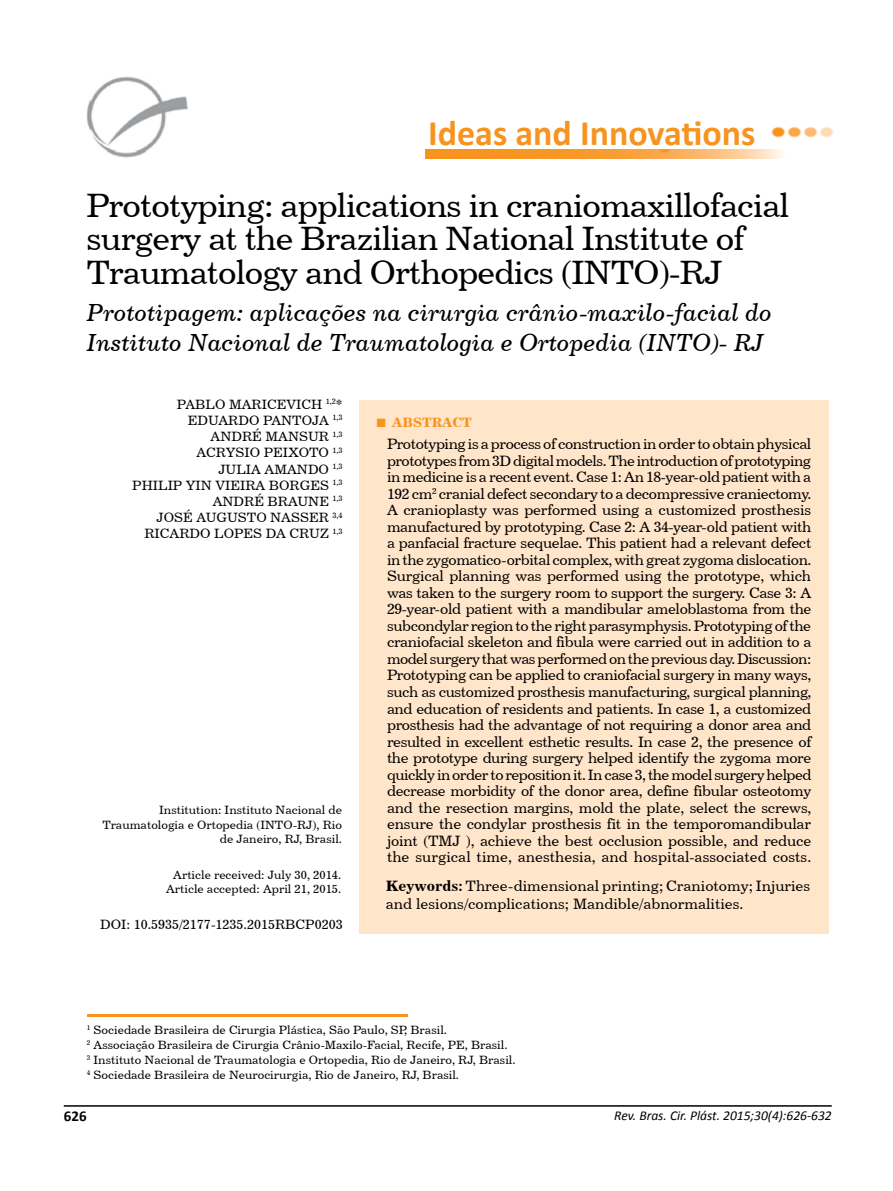
<style>
.page{position:relative;width:893px;height:1191px;background:#fff}
.page>*{position:absolute;margin:0;border:0;box-sizing:border-box;transform-origin:0 0}
.t1{font:700 36px "Calibri";color:#f7941f}
.t2{font:33.75px/33.8px "Century 731 BT Roman A";letter-spacing:-.025em;color:#000}
.t3{font:24.75px/30px "Century 731 BT Italic A";color:#000}
.t4{font:15px/16.5px "Century 731 BT Roman A";color:#000;text-align:justify}
.t5{font:700 15px "Calibri";color:#000}
.t6{font:13.5px/16.2px "Century 731 BT Roman A";color:#000;text-align:right}
.t7{font:italic 13.5px "Calibri";color:#000}
.t8{font:13.5px "Century 731 BT Bold A";color:#f7941f}
.t9{font:12px/14.4px "Century 731 BT Roman A";color:#000;text-align:right}
.s1{font-family:"Times New Roman";font-weight:700;font-size:18px}
.s2{font-family:"Century 731 BT Bold A"}
</style>
<div class="page">
<hr style="left:64px;top:1105px;width:768px;height:1px;background:#000">
<img style="left:771px;top:126px;width:63px;height:12px">
<img style="left:87px;top:77px;width:101px;height:81px">
<hr style="left:87px;top:1014px;width:320px;height:2px;background:#f7941f">
<img style="left:426px;top:150px;width:357px;height:9px">
<div style="left:359px;top:400px;width:470px;height:533px;background:#ffe6ca"></div>
<h1 class="t1" style="left:428px;top:108px;width:329px">Ideas and Innovations</h1>
<h2 class="t2" style="left:86px;top:187px;width:705px">Prototyping: applications in craniomaxillofacial surgery at the Brazilian National Institute of<br>Traumatology and Orthopedics (INTO)-RJ</h2>
<h3 class="t3" style="left:87px;top:297px;width:687px">Prototipagem: aplicações na cirurgia crânio-maxilo-facial do<br>Instituto Nacional de Traumatologia e Ortopedia (INTO)- RJ</h3>
<p class="t6" style="left:132px;top:396px;width:212px">PABLO MARICEVICH <sup>1,2</sup>*<br>EDUARDO PANTOJA <sup>1,3<br></sup>ANDRÉ MANSUR <sup>1,3<br></sup>ACRYSIO PEIXOTO <sup>1,3<br></sup>JULIA AMANDO <sup>1,3<br></sup>PHILIP YIN VIEIRA BORGES <sup>1,3<br></sup>ANDRÉ BRAUNE <sup>1,3<br></sup>JOSÉ AUGUSTO NASSER <sup>3,4<br></sup>RICARDO LOPES DA CRUZ <sup>1,3</sup></p>
<p class="t9" style="left:102px;top:802px;width:241px">Institution: Instituto Nacional de<br>Traumatologia e Ortopedia (INTO-RJ), Rio de Janeiro, RJ, Brasil.</p>
<p class="t9" style="left:166px;top:867px;width:177px;text-align:center">Article received: July 30, 2014.<br>Article accepted: April 21, 2015.</p>
<p class="t6" style="left:100px;top:915px;width:244px">DOI: 10.5935/2177-1235.2015RBCP0203</p>
<p class="t8" style="left:376px;top:414px;width:98px"><span class="s1">■</span> ABSTRACT</p>
<p class="t4" style="left:387px;top:436px;width:426px">Prototyping is a process of construction in order to obtain physical prototypes from 3D digital models. The introduction of prototyping in medicine is a recent event. Case 1: An 18-year-old patient with a 192 cm<sup>2</sup> cranial defect secondary to a decompressive craniectomy.<br>A cranioplasty was performed using a customized prosthesis manufactured by prototyping. Case 2: A 34-year-old patient with a panfacial fracture sequelae. This patient had a relevant defect in the zygomatico-orbital complex, with great zygoma dislocation.<br>Surgical planning was performed using the prototype, which was taken to the surgery room to support the surgery. Case 3: A 29-year-old patient with a mandibular ameloblastoma from the subcondylar region to the right parasymphysis. Prototyping of the craniofacial skeleton and fibula were carried out in addition to a model surgery that was performed on the previous day. Discussion:<br>Prototyping can be applied to craniofacial surgery in many ways, such as customized prosthesis manufacturing, surgical planning, and education of residents and patients. In case 1, a customized prosthesis had the advantage of not requiring a donor area and resulted in excellent esthetic results. In case 2, the presence of the prototype during surgery helped identify the zygoma more quickly in order to reposition it. In case 3, the model surgery helped decrease morbidity of the donor area, define fibular osteotomy and the resection margins, mold the plate, select the screws, ensure the condylar prosthesis fit in the temporomandibular joint (TMJ ), achieve the best occlusion possible, and reduce the surgical time, anesthesia, and hospital-associated costs.</p>
<p class="t4" style="left:386px;top:876px;width:426px;line-height:18px"><span class="s2">Keywords:</span> Three-dimensional printing; Craniotomy; Injuries and lesions/complications; Mandible/abnormalities.</p>
<p class="t9" style="left:87px;top:1022px;width:430px;line-height:15px;text-align:left"><sup>1</sup> Sociedade Brasileira de Cirurgia Plástica, São Paulo, SP, Brasil.<br><sup>2</sup> Associação Brasileira de Cirurgia Crânio-Maxilo-Facial, Recife, PE, Brasil.<br><sup>3</sup> Instituto Nacional de Traumatologia e Ortopedia, Rio de Janeiro, RJ, Brasil.<br><sup>4</sup> Sociedade Brasileira de Neurocirurgia, Rio de Janeiro, RJ, Brasil.</p>
<p class="t5" style="left:64px;top:1105px;width:24px">626</p>
<p class="t7" style="left:614px;top:1106px;width:219px">Rev. Bras. Cir. Plást. 2015;30(4):626-632</p>
</div>
